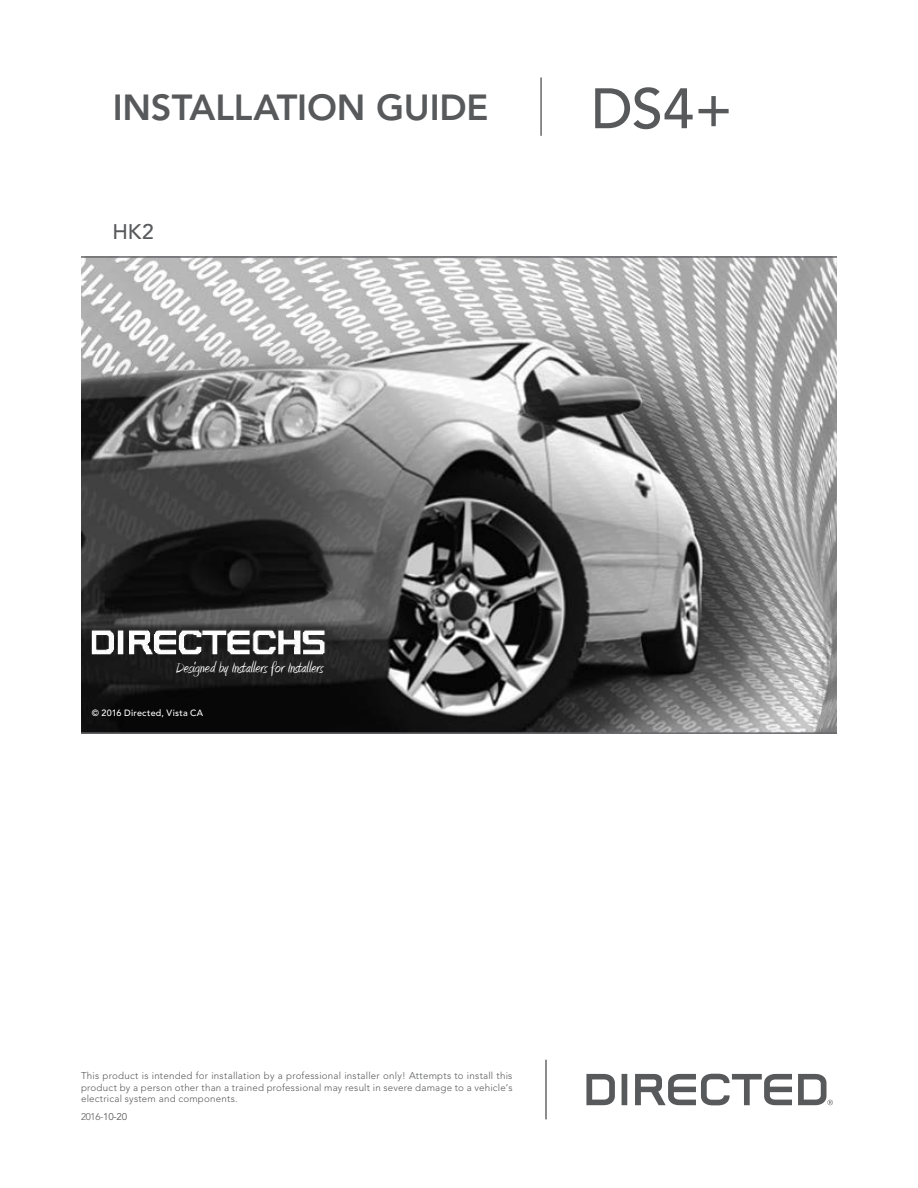
<style>
.page{position:relative;width:918px;height:1188px;background:#fff}
.page>*{position:absolute;margin:0;border:0;box-sizing:border-box;transform-origin:0 0}
.t1{font:500 56.4px "Avenir";color:#58595b}
.t2{font:800 36px "Avenir";letter-spacing:-.005em;color:#58595b}
.t3{font:500 21px "Avenir";color:#58595b}
.t4{font:18px "Amienne";color:#fff}
.t5{font:300 9.75px/11.7px "Avenir";letter-spacing:.025em;color:#58595b;text-align:justify}
.t6{font:500 9px "Avenir";letter-spacing:.03em;color:#fff}
.s1{font-family:"Avenir LT Std";font-weight:400}
</style>
<div class="page">
<img style="left:81px;top:258px;width:756px;height:475px">
<hr style="left:81px;top:733px;width:756px;height:1px;background:#696a6d">
<hr style="left:81px;top:257px;width:756px;height:1px;background:#696a6d">
<hr style="left:540px;top:77px;width:2px;height:59px;background:#58595b">
<hr style="left:545px;top:1060px;width:2px;height:59px;background:#58595b">
<div style="left:622px;top:1074px;width:5px;height:31px;background:#58595b"></div>
<svg style="left:586px;top:1074px;width:29px;height:31px"></svg>
<svg style="left:635px;top:1074px;width:157px;height:31px"></svg>
<svg style="left:798px;top:1074px;width:35px;height:31px"></svg>
<hr style="left:81px;top:256px;width:756px;height:1px;background:#696a6d">
<img style="left:88px;top:627px;width:240px;height:31px">
<h2 class="t2" style="left:113px;top:86px;width:377px">INSTALLATION GUIDE</h2>
<h3 class="t3" style="left:113px;top:219px;width:43px">HK2</h3>
<h1 class="t1" style="left:591px;top:76px;width:143px">DS4+</h1>
<h3 class="t4" style="left:176px;top:659px;width:149px">Designed by Installers for Installers</h3>
<p class="t6" style="left:92px;top:708px;width:113px">© 2016 Directed, Vista CA</p>
<p class="t5" style="left:81px;top:1070px;width:433px">This product is intended for installation by a professional installer only! Attempts to install this product by a person other than a trained professional may result in severe damage to a vehicle’s electrical system and components.</p>
<p class="t5" style="left:81px;top:1110px;width:48px">2016-<span class="s1">10-20</span></p>
</div>
